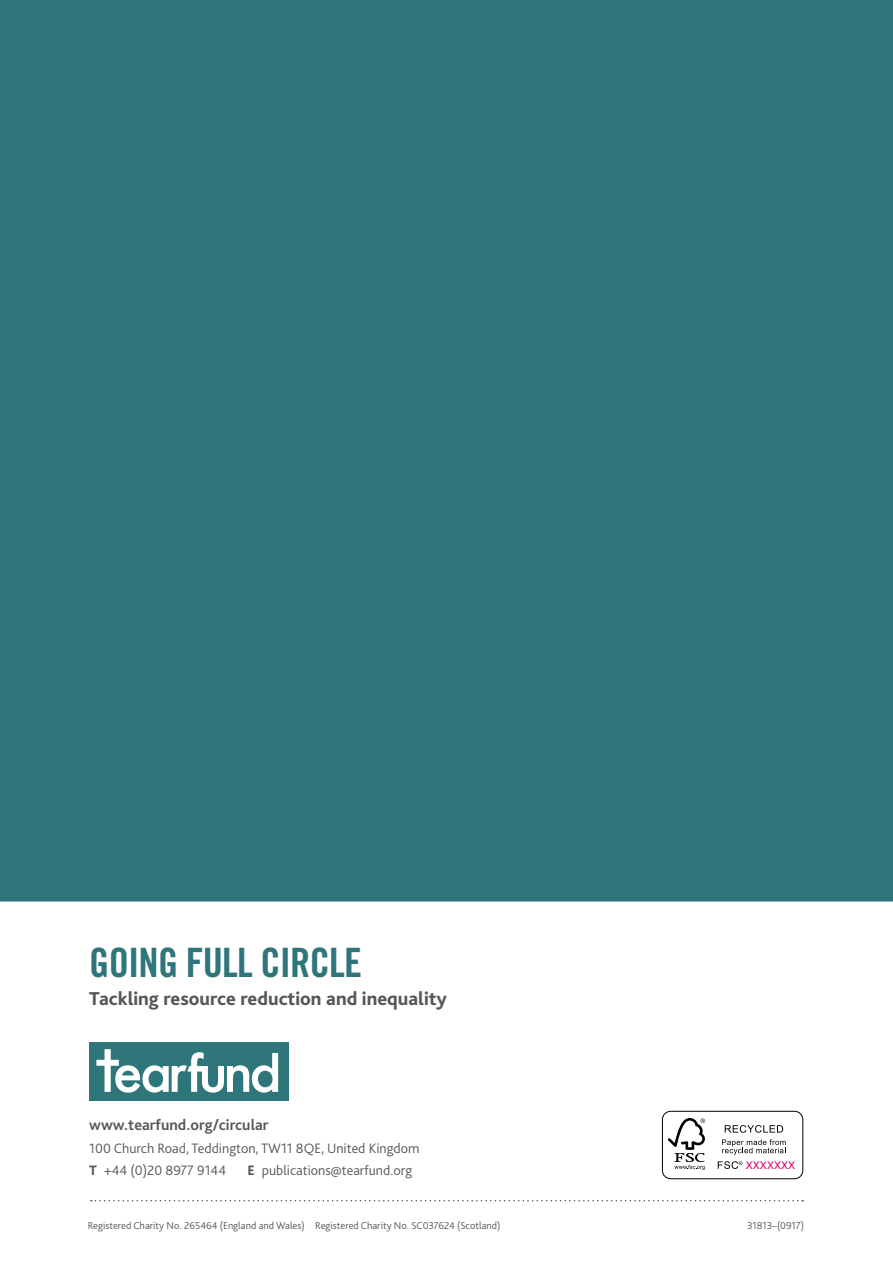
<style>
.page{position:relative;width:893px;height:1263px;background:#fff}
.page>*{position:absolute;margin:0;border:0;box-sizing:border-box;transform-origin:0 0}
.t1{font:40.5px "Trade Gothic Bold Cond Twenty";letter-spacing:-.02em;color:#2e767a}
.t2{font:800 19.5px "Bliss Pro";color:#575756}
.t3{font:700 15.75px "Bliss Pro";color:#575756}
.t4{font:300 14.25px/22.5px "Bliss Pro";color:#575756}
.t5{font:300 10.5px "Bliss Pro";color:#575756}
.t6{font:10.5px "Helvetica";color:#df006e}
.s1{font-weight:800}
</style>
<div class="page">
<div style="left:0;top:0;width:893px;height:901px;background:#2e767a"></div>
<div style="left:89px;top:1042px;width:200px;height:59px;background:#2e767a"></div>
<svg style="left:96px;top:1049px;width:182px;height:43px"></svg>
<svg style="left:91px;top:1200px;width:712px;height:1px"></svg>
<div style="left:662px;top:1111px;width:141px;height:68px;border:1px solid #000;border-radius:8px"></div>
<svg style="left:668px;top:1118px;width:37px;height:52px"></svg>
<svg style="left:725px;top:1125px;width:58px;height:8px"></svg>
<svg style="left:722px;top:1139px;width:64px;height:16px"></svg>
<svg style="left:718px;top:1161px;width:24px;height:8px"></svg>
<h1 class="t1" style="left:89px;top:938px;width:274px">GOING FULL CIRCLE</h1>
<h2 class="t2" style="left:89px;top:986px;width:359px">Tackling resource reduction and inequality</h2>
<h3 class="t3" style="left:89px;top:1115px;width:181px">www.tearfund.org/circular</h3>
<h3 class="t4" style="left:89px;top:1136px;width:332px">100 Church Road, Teddington, TW11 8QE, United Kingdom<br><span class="s1">T</span> +44 (0)20 8977 9144</h3>
<h3 class="t4" style="left:248px;top:1159px;width:166px"><span class="s1">E</span> publications@tearfund.org</h3>
<p class="t6" style="left:746px;top:1157px;width:51px">XXXXXXX</p>
<p class="t5" style="left:88px;top:1219px;width:414px">Registered Charity No. 265464 (England and Wales) Registered Charity No. SC037624 (Scotland)</p>
<p class="t5" style="left:747px;top:1219px;width:58px">31813–(0917)</p>
</div>
